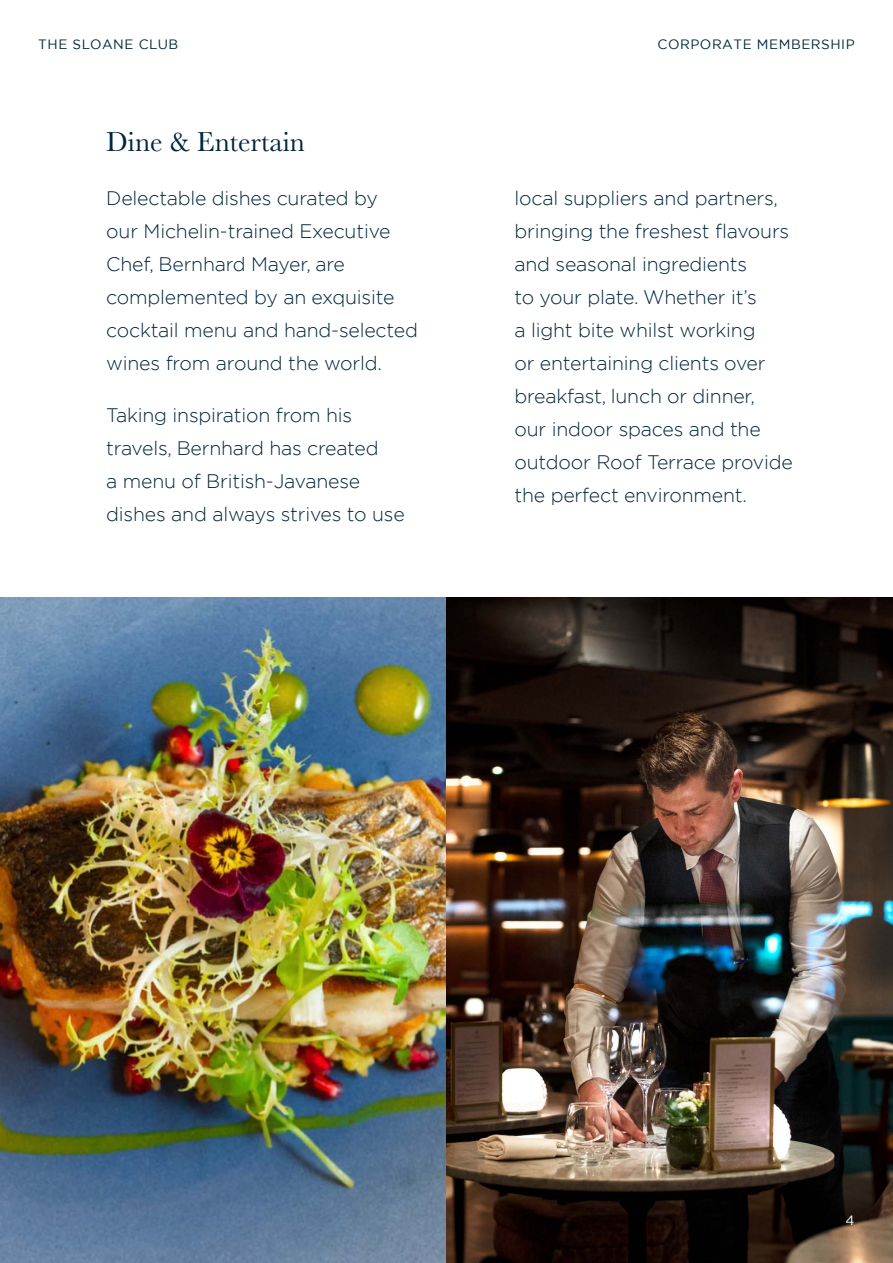
<style>
.page{position:relative;width:893px;height:1263px;background:#fff}
.page>*{position:absolute;margin:0;border:0;box-sizing:border-box;transform-origin:0 0}
.t1{font:28.5px "Baskerville";color:#00263d}
.t2{font:300 19.5px/33px "Gotham";letter-spacing:-.01em;color:#00263d}
.t3{font:13.5px "Gotham";letter-spacing:.04em;color:#00263d}
.t4{font:13.5px "Gotham";color:#fff}
</style>
<div class="page">
<img style="left:0;top:598px;width:893px;height:665px">
<p class="t3" style="left:38px;top:36px;width:142px">THE SLOANE CLUB</p>
<p class="t3" style="left:658px;top:36px;width:199px">CORPORATE MEMBERSHIP</p>
<h1 class="t1" style="left:106px;top:124px;width:200px">Dine &amp; Entertain</h1>
<p class="t2" style="left:106px;top:181px;width:313px">Delectable dishes curated by<br>our Michelin-trained Executive<br>Chef, Bernhard Mayer, are complemented by an exquisite cocktail menu and hand-selected wines from around the world.</p>
<p class="t2" style="left:106px;top:398px;width:300px">Taking inspiration from his travels, Bernhard has created<br>a menu of British-Javanese dishes and always strives to use</p>
<p class="t2" style="left:514px;top:181px;width:280px">local suppliers and partners, bringing the freshest flavours and seasonal ingredients<br>to your plate. Whether it’s<br>a light bite whilst working<br>or entertaining clients over breakfast, lunch or dinner,<br>our indoor spaces and the outdoor Roof Terrace provide the perfect environment.</p>
<p class="t4" style="left:846px;top:1211px;width:11px">4</p>
</div>
